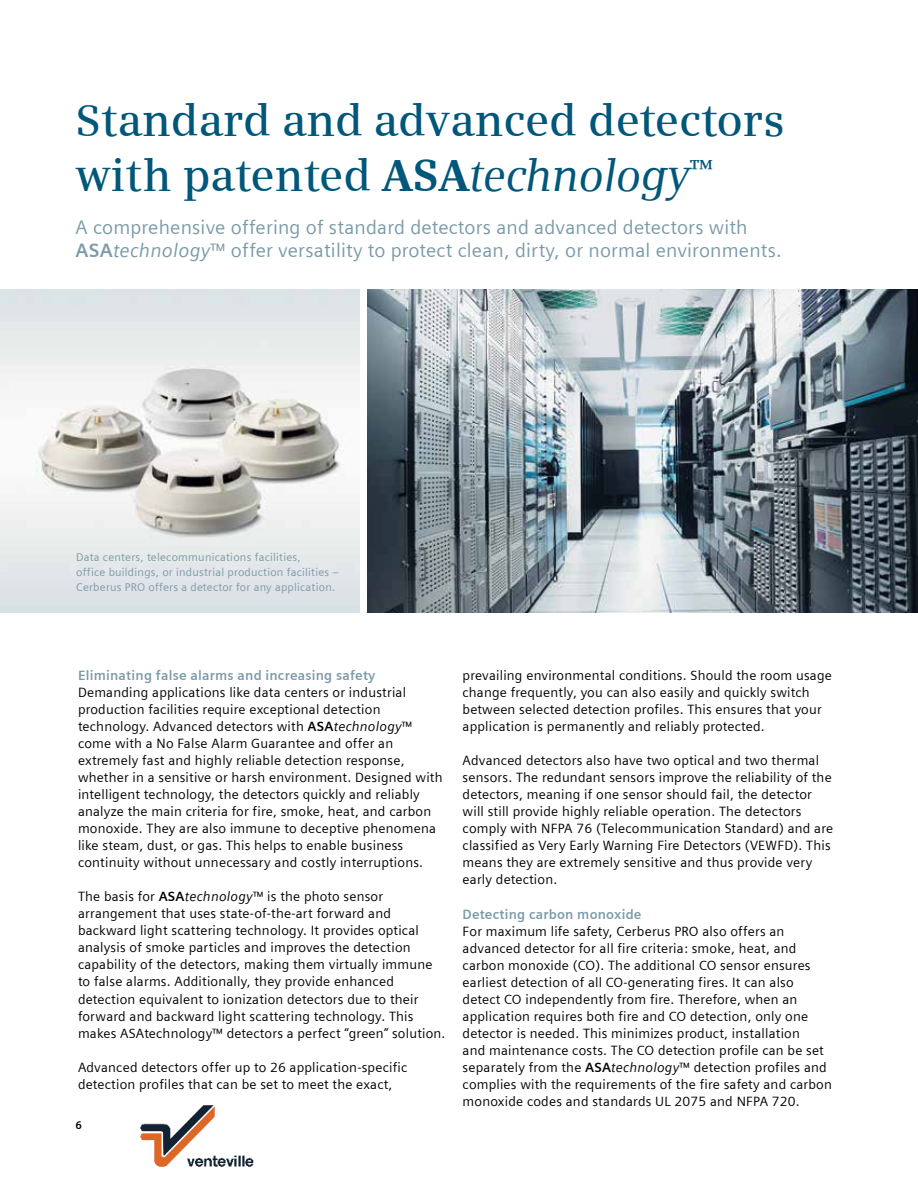
<style>
.page{position:relative;width:918px;height:1188px;background:#fff}
.page>*{position:absolute;margin:0;border:0;box-sizing:border-box;transform-origin:0 0}
.t1{font:600 45px/55.2px "Siemens Serif";letter-spacing:-.005em;color:#005779}
.t2{font:19.5px/23.4px "Siemens Sans";letter-spacing:.01em;color:#7b9aa9}
.t3{font:13.5px/17px "Siemens Sans";letter-spacing:.015em;color:#000}
.t4{font:700 13.5px "Siemens Sans";letter-spacing:.015em;color:#7b9aa9}
.t5{font:11.25px/14.9px "Siemens Sans";letter-spacing:.02em;color:#7b9aa9}
.t6{font:700 11.25px "Siemens Sans";color:#000}
.s1{font-style:inherit}
.s2{font-weight:400;font-style:italic}
.s3{font-weight:700}
.s4{font-style:italic}
</style>
<div class="page">
<img style="left:368px;top:289px;width:550px;height:323px">
<img style="left:0;top:289px;width:359px;height:323px">
<img style="left:140px;top:1105px;width:114px;height:62px">
<h1 class="t1" style="left:76px;top:97px;width:711px">Standard and advanced detectors with patented <span class="s1">ASA</span><span class="s2">technology</span><sup>™</sup></h1>
<h2 class="t2" style="left:76px;top:217px;width:708px">A comprehensive offering of standard detectors and advanced detectors with<br><span class="s3">ASA</span><span class="s4">technology</span>™ offer versatility to protect clean, dirty, or normal environments.</h2>
<p class="t5" style="left:76px;top:551px;width:264px">Data centers, telecommunications facilities,<br>office buildings, or industrial production facilities –<br>Cerberus PRO offers a detector for any application.</p>
<p class="t4" style="left:78px;top:670px;width:299px">Eliminating false alarms and increasing safety</p>
<p class="t3" style="left:78px;top:685px;width:366px">Demanding applications like data centers or industrial production facilities require exceptional detection technology. Advanced detectors with <span class="s3">ASA</span><span class="s4">technology</span>™ come with a No False Alarm Guarantee and offer an extremely fast and highly reliable detection response, whether in a sensitive or harsh environment. Designed with intelligent technology, the detectors quickly and reliably analyze the main criteria for fire, smoke, heat, and carbon monoxide. They are also immune to deceptive phenomena like steam, dust, or gas. This helps to enable business continuity without unnecessary and costly interruptions.</p>
<p class="t3" style="left:78px;top:889px;width:369px">The basis for <span class="s3">ASA</span><span class="s4">technology</span>™ is the photo sensor arrangement that uses state-of-the-art forward and backward light scattering technology. It provides optical analysis of smoke particles and improves the detection capability of the detectors, making them virtually immune to false alarms. Additionally, they provide enhanced detection equivalent to ionization detectors due to their forward and backward light scattering technology. This makes ASAtechnology™ detectors a perfect “green” solution.</p>
<p class="t3" style="left:78px;top:1059px;width:331px">Advanced detectors offer up to 26 application-specific detection profiles that can be set to meet the exact,</p>
<p class="t6" style="left:76px;top:1120px;width:8px">6</p>
<p class="t3" style="left:463px;top:668px;width:371px">prevailing environmental conditions. Should the room usage change frequently, you can also easily and quickly switch between selected detection profiles. This ensures that your application is permanently and reliably protected.</p>
<p class="t3" style="left:463px;top:753px;width:372px">Advanced detectors also have two optical and two thermal sensors. The redundant sensors improve the reliability of the detectors, meaning if one sensor should fail, the detector will still provide highly reliable operation. The detectors comply with NFPA 76 (Telecommunication Standard) and are classified as Very Early Warning Fire Detectors (VEWFD). This means they are extremely sensitive and thus provide very early detection.</p>
<p class="t4" style="left:463px;top:908px;width:181px">Detecting carbon monoxide</p>
<p class="t3" style="left:463px;top:923px;width:371px">For maximum life safety, Cerberus PRO also offers an advanced detector for all fire criteria: smoke, heat, and carbon monoxide (CO). The additional CO sensor ensures earliest detection of all CO-generating fires. It can also detect CO independently from fire. Therefore, when an application requires both fire and CO detection, only one detector is needed. This minimizes product, installation<br>and maintenance costs. The CO detection profile can be set separately from the <span class="s3">ASA</span><span class="s4">technology</span>™ detection profiles and complies with the requirements of the fire safety and carbon monoxide codes and standards UL 2075 and NFPA 720.</p>
</div>
